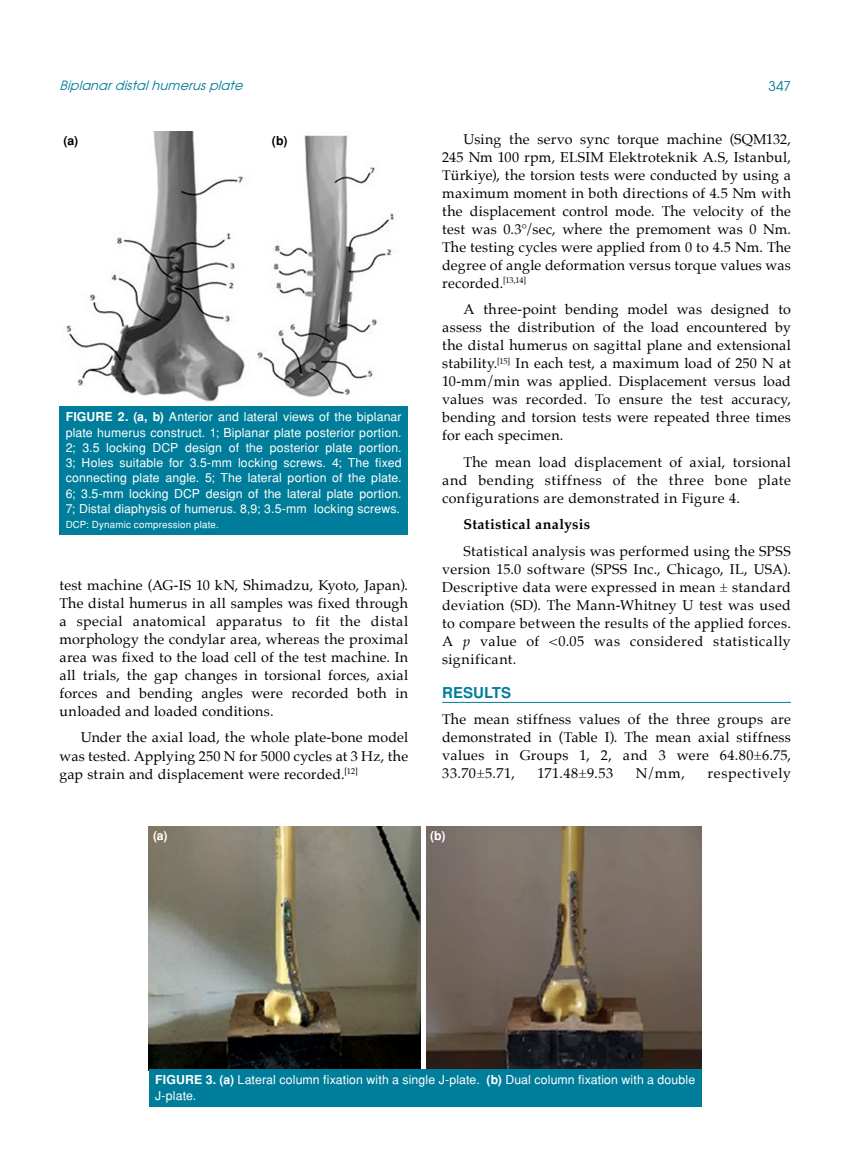
<style>
.page{position:relative;width:859px;height:1170px;background:#fff}
.page>*{position:absolute;margin:0;border:0;box-sizing:border-box;transform-origin:0 0}
.t1{font:700 15px "Helvetica Tr";letter-spacing:.005em;color:#007d9a}
.t2{font:14.25px/18px "Palatino";letter-spacing:.02em;color:#000;text-align:justify}
.t3{font:700 14.25px "Palatino";letter-spacing:.025em;color:#000}
.t4{font:14.25px "Palatino";letter-spacing:.05em;color:#000}
.t5{font:13.5px "Avant Garde Tr";color:#007d9a}
.t6{font:italic 12.75px "Avant Garde Tr";color:#007d9a}
.t7{font:12.3px/15.3px "Helvetica Normal Tr";letter-spacing:.01em;color:#fff;text-align:justify}
.t8{font:700 12.3px "Helvetica Tr";color:#000}
.t9{font:700 12.3px "Helvetica Tr";color:#fff}
.t10{font:9.75px "Helvetica Normal Tr";letter-spacing:.02em;color:#fff}
.s1{font-family:"Helvetica Tr";font-weight:700}
.s2{font-style:italic}
</style>
<div class="page">
<hr style="left:442px;top:702px;width:349px;height:1px;background:#007d9a">
<img style="left:66px;top:132px;width:329px;height:270px">
<div style="left:59px;top:406px;width:349px;height:128px;background:#007d9a"></div>
<img style="left:149px;top:826px;width:552px;height:242px">
<div style="left:421px;top:825px;width:5px;height:246px;background:#fff"></div>
<div style="left:149px;top:1068px;width:553px;height:38px;background:#007d9a"></div>
<p class="t6" style="left:60px;top:78px;width:188px">Biplanardistalhumerusplate</p>
<p class="t5" style="left:768px;top:77px;width:24px">347</p>
<p class="t8" style="left:64px;top:133px;width:16px">(a)</p>
<p class="t8" style="left:272px;top:133px;width:17px">(b)</p>
<p class="t7" style="left:66px;top:409px;width:337px"><span class="s1">FIGURE 2. (a, b)</span> Anterior and lateral views of the biplanar plate humerus construct. 1; Biplanar plate posterior portion.<br>2; 3.5 locking DCP design of the posterior plate portion.<br>3; Holes suitable for 3.5-mm locking screws. 4; The fixed connecting plate angle. 5; The lateral portion of the plate.<br>6; 3.5-mm locking DCP design of the lateral plate portion.<br>7; Distal diaphysis of humerus. 8,9; 3.5-mm locking screws.</p>
<p class="t10" style="left:66px;top:519px;width:155px">DCP: Dynamic compression plate.</p>
<p class="t2" style="left:60px;top:576px;width:350px">test machine (AG-IS 10 kN, Shimadzu, Kyoto, Japan).<br>The distal humerus in all samples was fixed through a special anatomical apparatus to fit the distal morphology the condylar area, whereas the proximal area was fixed to the load cell of the test machine. In all trials, the gap changes in torsional forces, axial forces and bending angles were recorded both in unloaded and loaded conditions.</p>
<p class="t2" style="left:60px;top:728px;width:350px;text-indent:21px">Under the axial load, the whole plate-bone model was tested. Applying 250 N for 5000 cycles at 3 Hz, the gap strain and displacement were recorded.<sup>[12]</sup></p>
<p class="t2" style="left:442px;top:130px;width:350px;text-indent:21px">Using the servo sync torque machine (SQM132, 245 Nm 100 rpm, ELSIM Elektroteknik A.S, Istanbul, Türkiye), the torsion tests were conducted by using a maximum moment in both directions of 4.5 Nm with the displacement control mode. The velocity of the test was 0.3°/sec, where the premoment was 0 Nm.<br>The testing cycles were applied from 0 to 4.5 Nm. The degree of angle deformation versus torque values was recorded.<sup>[13,14]</sup></p>
<p class="t2" style="left:442px;top:300px;width:350px;text-indent:21px">A three-point bending model was designed to assess the distribution of the load encountered by the distal humerus on sagittal plane and extensional stability.<sup>[15]</sup> In each test, a maximum load of 250 N at 10-mm/min was applied. Displacement versus load values was recorded. To ensure the test accuracy, bending and torsion tests were repeated three times for each specimen.</p>
<p class="t2" style="left:442px;top:453px;width:350px;text-indent:21px">The mean load displacement of axial, torsional and bending stiffness of the three bone plate configurations are demonstrated in Figure 4.</p>
<p class="t3" style="left:463px;top:512px;width:128px">Statistical analysis</p>
<p class="t2" style="left:442px;top:542px;width:350px;text-indent:21px">Statistical analysis was performed using the SPSS version 15.0 software (SPSS Inc., Chicago, IL, USA).<br>Descriptive data were expressed in mean ± standard deviation (SD). The Mann-Whitney U test was used to compare between the results of the applied forces.<br>A <span class="s2">p</span> value of &lt;0.05 was considered statistically significant.</p>
<p class="t1" style="left:442px;top:683px;width:71px">RESULTS</p>
<p class="t2" style="left:442px;top:710px;width:350px">The mean stiffness values of the three groups are demonstrated in (Table I). The mean axial stiffness values in Groups 1, 2, and 3 were 64.80±6.75, 33.70±5.71,</p>
<p class="t2" style="left:537px;top:764px;width:78px">171.48±9.53</p>
<p class="t2" style="left:636px;top:764px;width:51px">N/mm,</p>
<p class="t4" style="left:707px;top:761px;width:85px">respectively</p>
<p class="t9" style="left:153px;top:828px;width:16px">(a)</p>
<p class="t9" style="left:430px;top:828px;width:17px">(b)</p>
<p class="t7" style="left:155px;top:1072px;width:542px"><span class="s1">FIGURE 3. (a)</span> Lateral column fixation with a single J-plate. <span class="s1">(b)</span> Dual column fixation with a double<br>J-plate.</p>
</div>
